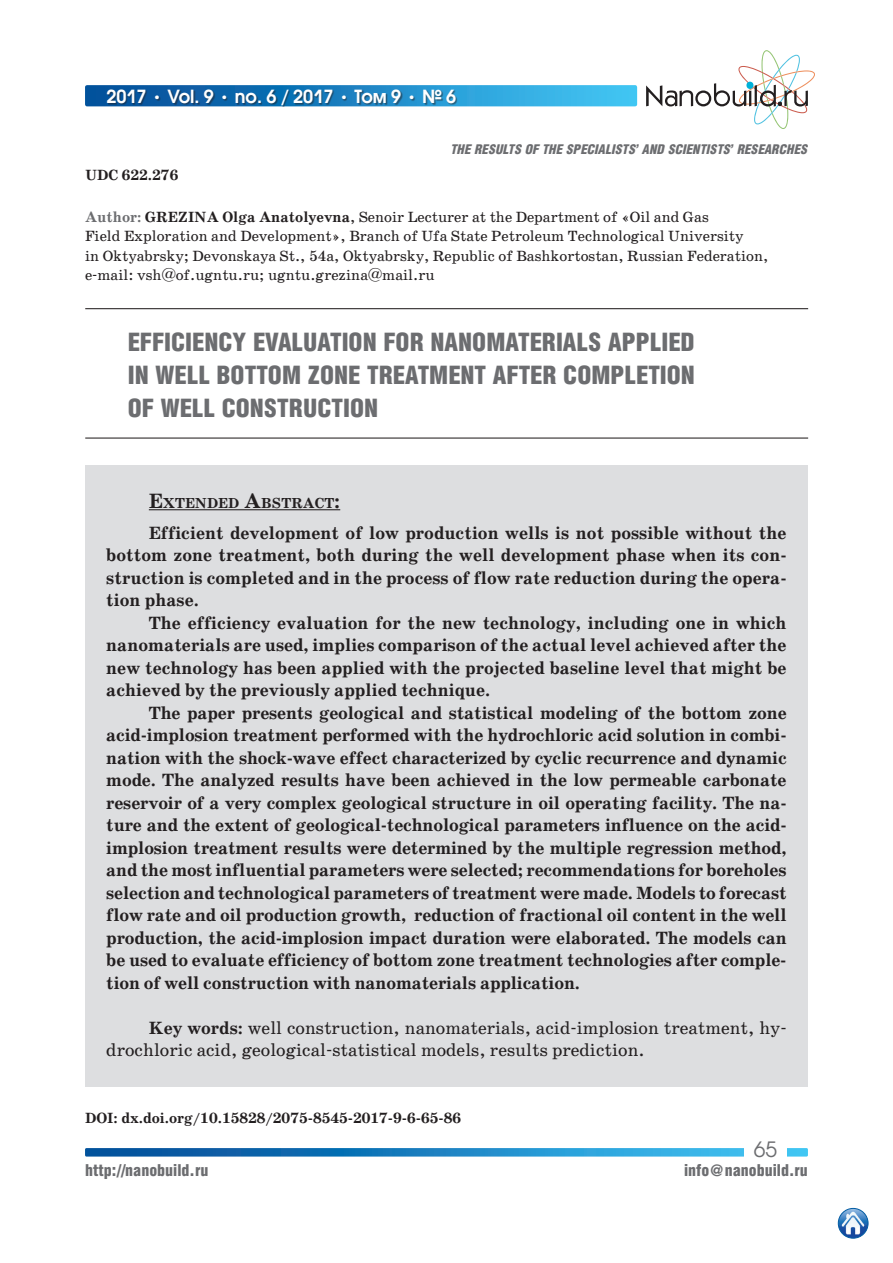
<style>
.page{position:relative;width:893px;height:1263px;background:#fff}
.page>*{position:absolute;margin:0;border:0;box-sizing:border-box;transform-origin:0 0}
.t1{font:900 25.5px/33px "Helios Cond";color:#6c6d70;text-align:justify}
.t2{font:21px "Avant Garde Gothic C";color:#6c6d70}
.t3{font:700 18px/22.5px "School Book C";color:#231f20;text-align:justify}
.t4{font:18px/22.5px "School Book C";color:#231f20}
.t5{font:600 18px "Avant Garde Gothic C";color:#fff}
.t6{font:900 16.5px "Helios Cond";color:#6c6d70}
.t7{font:15px/19.5px "School Book C";color:#231f20}
.t8{font:700 15px "School Book C";color:#231f20}
.t9{font:700 14.7px "School Book C";color:#231f20}
.t10{font:italic 900 13.5px "Helios Cond";color:#6c6d70}
.s1{font-family:"School Book C";font-weight:700}
.s2{font-weight:700;color:#6c6d70}
.s3{font-weight:700}
.s4{font-size:21px}
</style>
<div class="page">
<svg style="left:85px;top:1148px;width:723px;height:8px"></svg>
<div style="left:744px;top:1137px;width:43px;height:19px;background:#fff"></div>
<div style="left:85px;top:85px;width:552px;height:21px;background:linear-gradient(to right,#004694,#42c8f6);border-radius:2px"></div>
<div style="left:108px;top:90px;width:349px;height:17px;background:#231f20;opacity:.5"></div>
<svg style="left:646px;top:50px;width:169px;height:79px"></svg>
<img style="left:838px;top:1208px;width:30px;height:30px;border-radius:15px">
<div style="left:838px;top:1208px;width:30px;height:30px;border:1px solid #015ca3;border-radius:50%"></div>
<hr style="left:85px;top:308px;width:723px;height:1px;background:#231f20">
<hr style="left:85px;top:437px;width:723px;height:2px;background:#231f20">
<div style="left:85px;top:466px;width:723px;height:621px;background:#dddee0"></div>
<hr style="left:149px;top:509px;width:191px;height:1px;background:#231f20">
<p class="t5" style="left:106px;top:85px;width:351px">2017 <span class="s1">•</span> Vol. 9 <span class="s1">•</span> no. 6 / 2017 <span class="s1">•</span> Том 9 <span class="s1">•</span> № 6</p>
<p class="t10" style="left:451px;top:142px;width:358px">THE RESULTS OF THE SPECIALISTS’ AND SCIENTISTS’ RESEARCHES</p>
<p class="t8" style="left:85px;top:167px;width:95px">UDC 622.276</p>
<p class="t7" style="left:85px;top:207px;width:685px"><span class="s2">Author:</span> <span class="s3">GREZINA Olga Anatolyevna</span>, Senoir Lecturer at the Department of «Oil and Gas<br>Field Exploration and Development», Branch of Ufa State Petroleum Technological University<br>in Oktyabrsky; Devonskaya St., 54a, Oktyabrsky, Republic of Bashkortostan, Russian Federation, e-mail: vsh@of.ugntu.ru; ugntu.grezina@mail.ru</p>
<h1 class="t1" style="left:128px;top:325px;width:569px">EFFICIENCY EVALUATION FOR NANOMATERIALS APPLIED IN WELL BOTTOM ZONE TREATMENT AFTER COMPLETION OF WELL CONSTRUCTION</h1>
<p class="t9" style="left:149px;top:495px;width:193px"><span class="s4">E</span>XTENDED <span class="s4">A</span>BSTRACT<span class="s4">:</span></p>
<p class="t3" style="left:106px;top:522px;width:682px;text-indent:43px">Efficient development of low production wells is not possible without the bottom zone treatment, both during the well development phase when its con&shy;struction is completed and in the process of flow rate reduction during the opera&shy;tion phase.</p>
<p class="t3" style="left:106px;top:612px;width:682px;text-indent:43px">The efficiency evaluation for the new technology, including one in which nanomaterials are used, implies comparison of the actual level achieved after the new technology has been applied with the projected baseline level that might be achieved by the previously applied technique.</p>
<p class="t3" style="left:106px;top:702px;width:682px;text-indent:43px">The paper presents geological and statistical modeling of the bottom zone acid-implosion treatment performed with the hydrochloric acid solution in combi&shy;nation with the shock-wave effect characterized by cyclic recurrence and dynamic mode. The analyzed results have been achieved in the low permeable carbonate reservoir of a very complex geological structure in oil operating facility. The na&shy;ture and the extent of geological-technological parameters influence on the acid&shy;implosion treatment results were determined by the multiple regression method, and the most influential parameters were selected; recommendations for boreholes selection and technological parameters of treatment were made. Models to forecast flow rate and oil production growth, reduction of fractional oil content in the well production, the acid-implosion impact duration were elaborated. The models can be used to evaluate efficiency of bottom zone treatment technologies after comple&shy;tion of well construction with nanomaterials application.</p>
<p class="t4" style="left:106px;top:1016px;width:682px;text-indent:43px"><span class="s3">Key words:</span> well construction, nanomaterials, acid-implosion treatment, hy&shy;drochloric acid, geological-statistical models, results prediction.</p>
<p class="t8" style="left:85px;top:1110px;width:378px">DOI: dx.doi.org/10.15828/2075-8545-2017-9-6-65-86</p>
<p class="t2" style="left:754px;top:1136px;width:25px">65</p>
<p class="t6" style="left:85px;top:1161px;width:125px">http://nanobuild.ru</p>
<p class="t6" style="left:684px;top:1161px;width:125px">info@nanobuild.ru</p>
</div>
